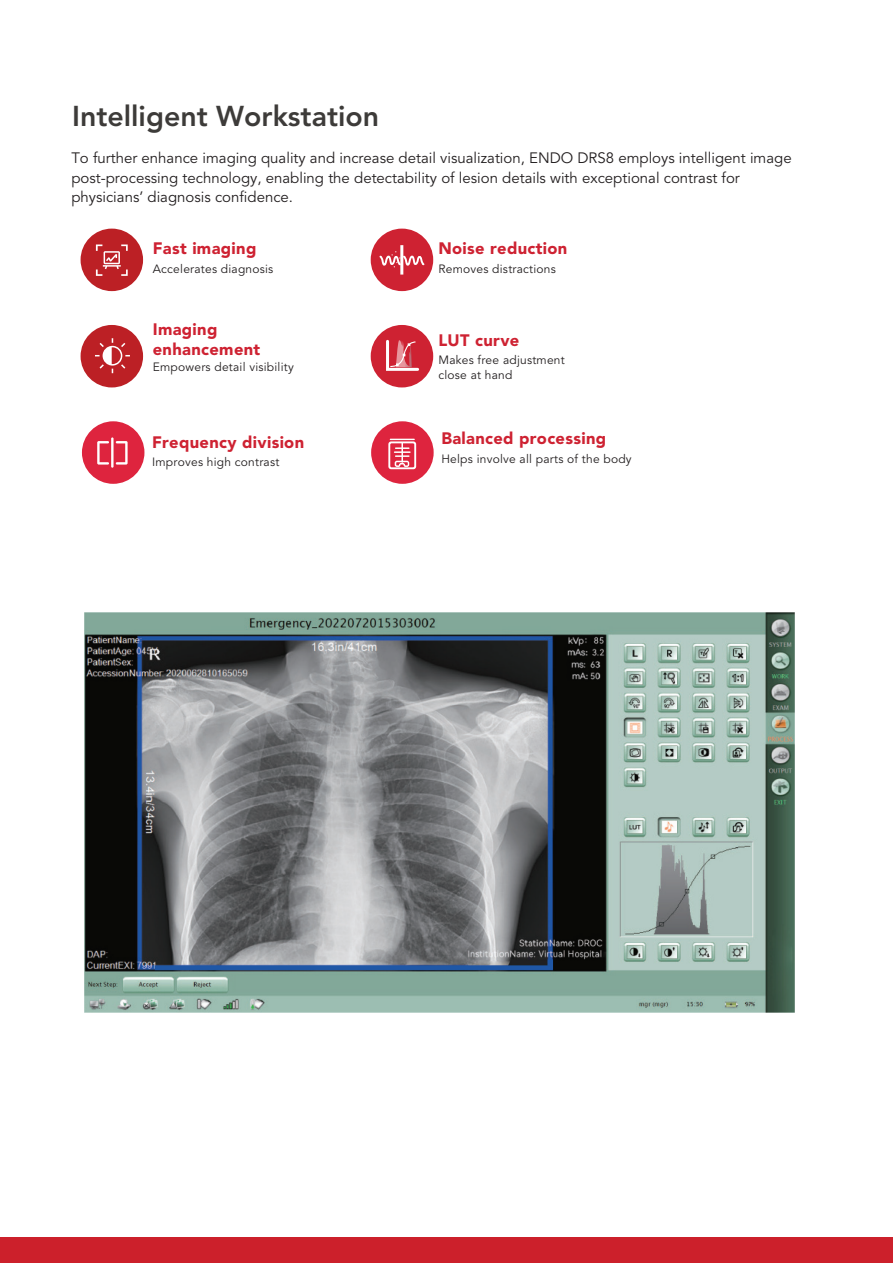
<style>
.page{position:relative;width:893px;height:1263px;background:#fff}
.page>*{position:absolute;margin:0;border:0;box-sizing:border-box;transform-origin:0 0}
.t1{font:800 28.5px "Avenir LT Pro";color:#3d3b39}
.t2{font:900 16.5px/19.8px "Avenir";letter-spacing:.02em;color:#ce2232}
.t3{font:15px/19.8px "Avenir";color:#231f20}
.t4{font:12px/14.4px "Avenir";letter-spacing:.02em;color:#231f20}
</style>
<div class="page">
<div style="left:0;top:1237px;width:893px;height:26px;background:#cc202b"></div>
<div style="left:81px;top:229px;width:62px;height:62px;background:#bc2025;border-radius:50%"></div>
<svg style="left:96px;top:244px;width:32px;height:32px"></svg>
<div style="left:82px;top:421px;width:62px;height:63px;background:#de243e;border-radius:50%"></div>
<svg style="left:97px;top:437px;width:31px;height:31px"></svg>
<div style="left:371px;top:229px;width:62px;height:62px;background:#ce2232;border-radius:50%"></div>
<hr style="left:400px;top:245px;width:3px;height:30px;background:#fff">
<svg style="left:379px;top:251px;width:46px;height:16px"></svg>
<div style="left:81px;top:325px;width:62px;height:62px;background:#bc2025;border-radius:50%"></div>
<svg style="left:95px;top:338px;width:35px;height:35px"></svg>
<div style="left:371px;top:325px;width:62px;height:62px;background:#ce2232;border-radius:50%"></div>
<svg style="left:386px;top:339px;width:34px;height:32px"></svg>
<div style="left:371px;top:421px;width:63px;height:63px;background:#de243e;border-radius:50%"></div>
<svg style="left:388px;top:439px;width:28px;height:30px"></svg>
<img style="left:84px;top:613px;width:710px;height:399px">
<h1 class="t1" style="left:72px;top:99px;width:309px">Intelligent Workstation</h1>
<p class="t3" style="left:71px;top:148px;width:722px">To further enhance imaging quality and increase detail visualization, ENDO DRS8 employs intelligent image post-processing technology, enabling the detectability of lesion details with exceptional contrast for physicians’ diagnosis confidence.</p>
<p class="t2" style="left:153px;top:238px;width:105px">Fast imaging</p>
<p class="t4" style="left:153px;top:262px;width:122px">Accelerates diagnosis</p>
<p class="t2" style="left:438px;top:238px;width:130px">Noise reduction</p>
<p class="t4" style="left:438px;top:262px;width:119px">Removes distractions</p>
<p class="t2" style="left:153px;top:320px;width:109px">Imaging enhancement</p>
<p class="t4" style="left:153px;top:360px;width:142px">Empowers detail visibility</p>
<p class="t2" style="left:152px;top:432px;width:154px">Frequency division</p>
<p class="t4" style="left:152px;top:455px;width:129px">Improves high contrast</p>
<p class="t2" style="left:438px;top:330px;width:82px">LUT curve</p>
<p class="t4" style="left:438px;top:353px;width:128px">Makes free adjustment close at hand</p>
<p class="t2" style="left:441px;top:429px;width:166px">Balanced processing</p>
<p class="t4" style="left:441px;top:452px;width:192px">Helps involve all parts of the body</p>
</div>
